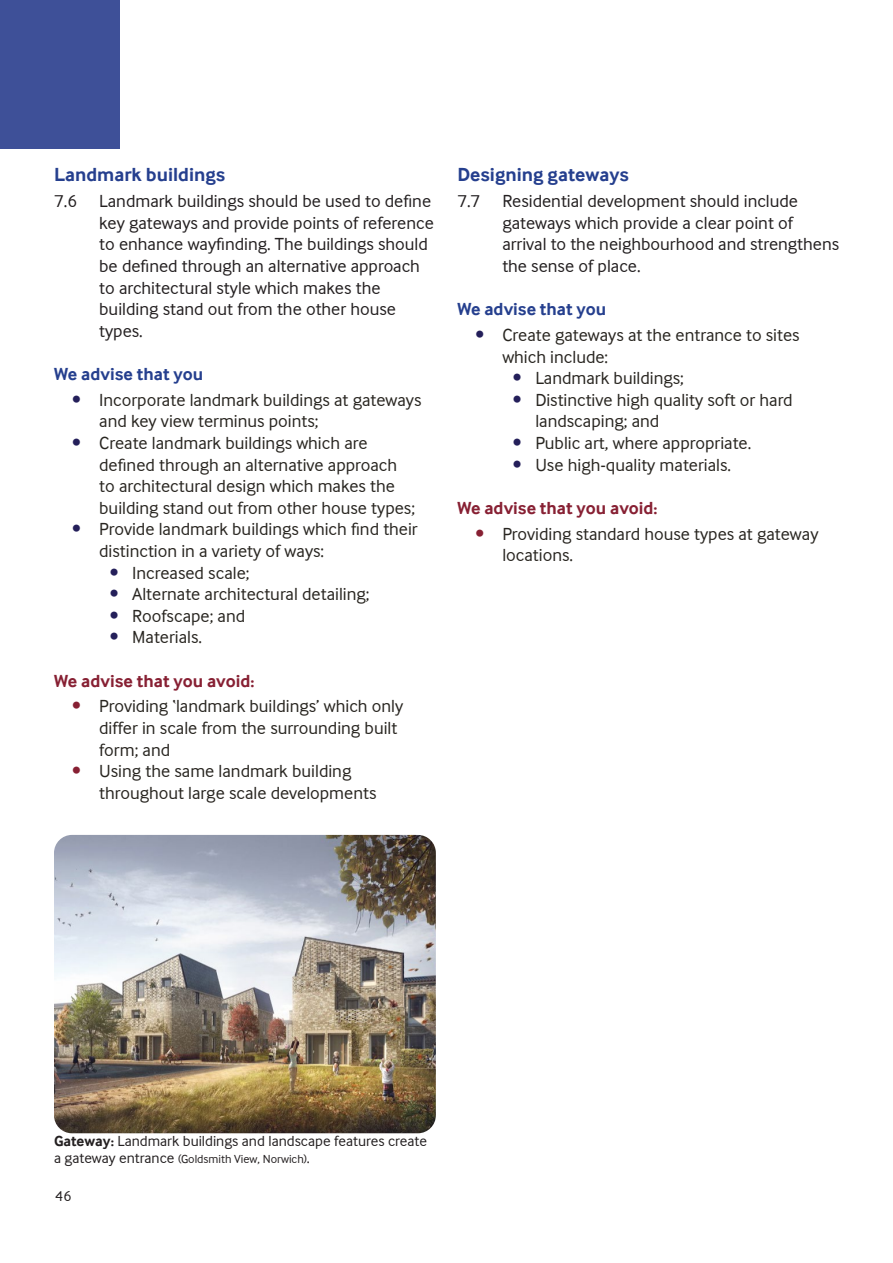
<style>
.page{position:relative;width:893px;height:1263px;background:#fff}
.page>*{position:absolute;margin:0;border:0;box-sizing:border-box;transform-origin:0 0}
.Subheading_3{font:700 19.5px "Inter Face Da Ma";color:#253f8e}
.t1{font:18px/21.6px "Inter Face Da Ma";color:#282520}
.t2{font:18px/21.6px "Inter Face Da Ma";color:#231f20}
.Subhead_avoid{font:700 18px "Inter Face Da Ma";color:#872033}
.Subhead_advise{font:700 18px "Inter Face Da Ma";color:#253f8e}
.figure_text{font:15px "Inter Face Da Ma";color:#231f20}
.figure_text-2{font:12px "Inter Face Da Ma";color:#231f20}
.s1{color:#241f5a}
.s2{color:#872033}
.s3{font-weight:700}
.s4{font-size:15px}
</style>
<div class="page">
<div style="left:0;top:0;width:119px;height:149px;background:#3e5098"></div>
<img style="left:54px;top:835px;width:382px;height:298px">
<p class="Subheading_3" style="left:54px;top:163px;width:173px">Landmark buildings</p>
<p class="t2" style="left:99px;top:190px;width:336px;text-indent:-45px">7.6 Landmark buildings should be used to define key gateways and provide points of reference to enhance wayfinding. The buildings should be defined through an alternative approach to architectural style which makes the building stand out from the other house types.</p>
<p class="Subhead_advise" style="left:54px;top:363px;width:150px">We advise that you</p>
<p class="t1" style="left:99px;top:389px;width:324px;text-indent:-27px"><span class="s1">•</span> Incorporate landmark buildings at gateways and key view terminus points;</p>
<p class="t1" style="left:99px;top:432px;width:317px;text-indent:-27px"><span class="s1">•</span> Create landmark buildings which are defined through an alternative approach to architectural design which makes the building stand out from other house types;</p>
<p class="t1" style="left:99px;top:518px;width:320px;text-indent:-27px"><span class="s1">•</span> Provide landmark buildings which find their distinction in a variety of ways:</p>
<p class="t1" style="left:110px;top:562px;width:141px"><span class="s1">•</span> Increased scale;</p>
<p class="t1" style="left:110px;top:583px;width:261px"><span class="s1">•</span> Alternate architectural detailing;</p>
<p class="t1" style="left:110px;top:605px;width:137px"><span class="s1">•</span> Roofscape; and</p>
<p class="t1" style="left:110px;top:626px;width:94px"><span class="s1">•</span> Materials.</p>
<p class="Subhead_avoid" style="left:54px;top:670px;width:202px">We advise that you avoid:</p>
<p class="t1" style="left:99px;top:695px;width:306px;text-indent:-27px"><span class="s2">•</span> Providing ‘landmark buildings’ which only differ in scale from the surrounding built form; and</p>
<p class="t1" style="left:99px;top:760px;width:279px;text-indent:-27px"><span class="s2">•</span> Using the same landmark building throughout large scale developments</p>
<p class="Subheading_3" style="left:457px;top:163px;width:173px">Designing gateways</p>
<p class="t2" style="left:502px;top:190px;width:338px;text-indent:-45px">7.7 Residential development should include gateways which provide a clear point of arrival to the neighbourhood and strengthens the sense of place.</p>
<p class="Subhead_advise" style="left:457px;top:299px;width:150px">We advise that you</p>
<p class="t1" style="left:502px;top:324px;width:299px;text-indent:-27px"><span class="s1">•</span> Create gateways at the entrance to sites which include:</p>
<p class="t1" style="left:513px;top:367px;width:173px"><span class="s1">•</span> Landmark buildings;</p>
<p class="t1" style="left:535px;top:389px;width:259px;text-indent:-22px"><span class="s1">•</span> Distinctive high quality soft or hard landscaping; and</p>
<p class="t1" style="left:513px;top:432px;width:240px"><span class="s1">•</span> Public art, where appropriate.</p>
<p class="t1" style="left:513px;top:454px;width:220px"><span class="s1">•</span> Use high-quality materials.</p>
<p class="Subhead_avoid" style="left:457px;top:497px;width:202px">We advise that you avoid:</p>
<p class="t1" style="left:502px;top:523px;width:318px;text-indent:-27px"><span class="s2">•</span> Providing standard house types at gateway locations.</p>
<p class="figure_text" style="left:54px;top:1132px;width:375px"><span class="s3">Gateway:</span> Landmark buildings and landscape features create</p>
<p class="figure_text-2" style="left:54px;top:1152px;width:257px"><span class="s4">a gateway entrance</span> (Goldsmith View, Norwich)<span class="s4">.</span></p>
<p class="figure_text" style="left:55px;top:1187px;width:18px">46</p>
</div>
